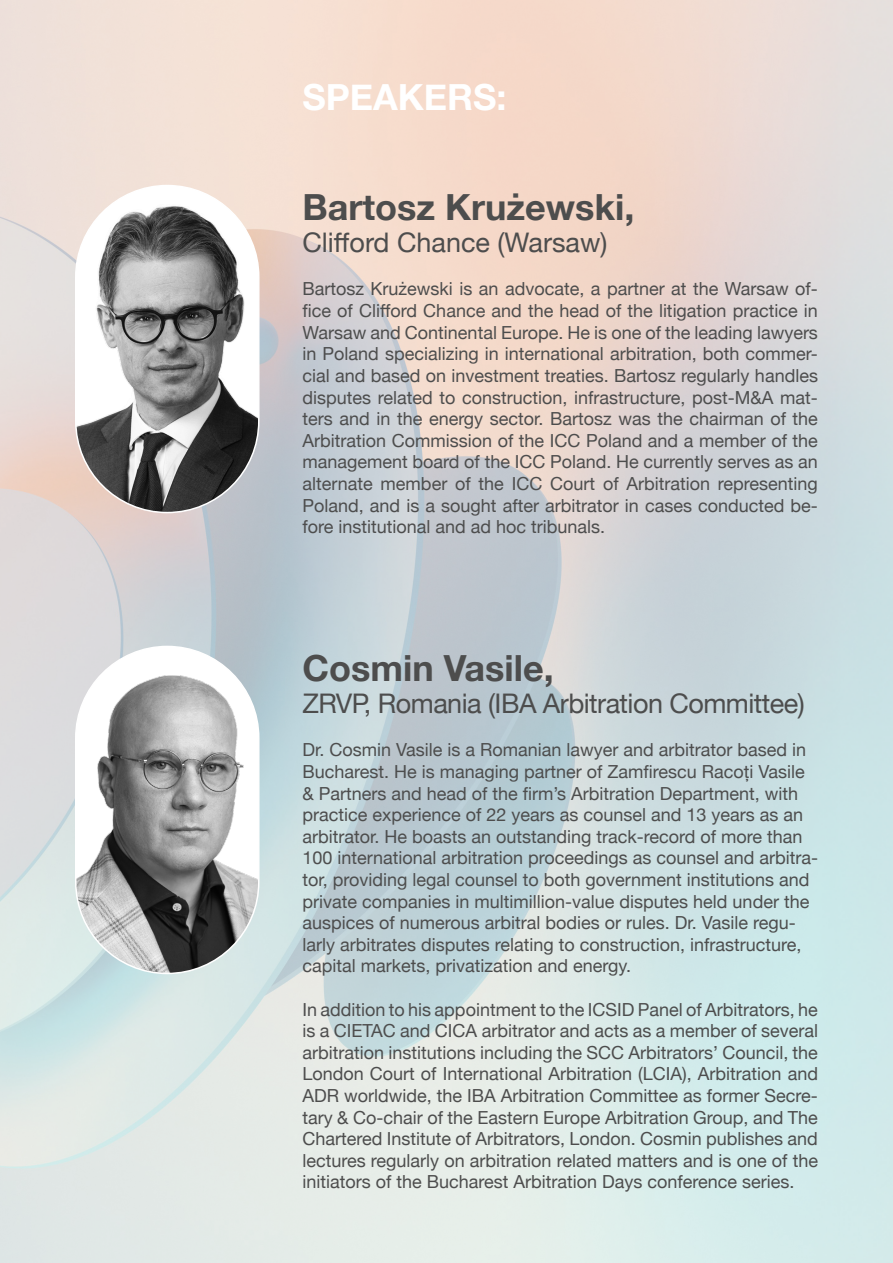
<style>
.page{position:relative;width:893px;height:1263px;background:#fff}
.page>*{position:absolute;margin:0;border:0;box-sizing:border-box;transform-origin:0 0}
.t1{font:700 36px "Helvetica Neue";color:#4d4d4d}
.t2{font:700 36px "Helvetica Neue";color:#fff}
.t3{font:27px "Helvetica Neue";letter-spacing:-.02em;color:#4d4d4d}
.t4{font:27px "Helvetica Neue";color:#4d4d4d}
.t5{font:18px/21.6px "Helvetica Neue";color:#4d4d4d;text-align:justify}
</style>
<div class="page">
<img style="left:76px;top:185px;width:183px;height:327px;border-radius:92px">
<div style="left:75px;top:185px;width:185px;height:328px;border:2px solid #fff;border-radius:92px"></div>
<img style="left:76px;top:646px;width:183px;height:327px;border-radius:92px">
<div style="left:75px;top:646px;width:185px;height:328px;border:2px solid #fff;border-radius:92px"></div>
<h1 class="t2" style="left:302px;top:69px;width:206px">SPEAKERS:</h1>
<h1 class="t1" style="left:302px;top:179px;width:333px">Bartosz Krużewski,</h1>
<h2 class="t4" style="left:302px;top:223px;width:307px">Clifford Chance (Warsaw)</h2>
<p class="t5" style="left:302px;top:279px;width:517px">Bartosz Krużewski is an advocate, a partner at the Warsaw of&shy;fice of Clifford Chance and the head of the litigation practice in Warsaw and Continental Europe. He is one of the leading lawyers in Poland specializing in international arbitration, both commer&shy;cial and based on investment treaties. Bartosz regularly handles disputes related to construction, infrastructure, post-M&amp;A mat&shy;ters and in the energy sector. Bartosz was the chairman of the Arbitration Commission of the ICC Poland and a member of the management board of the ICC Poland. He currently serves as an alternate member of the ICC Court of Arbitration representing Poland, and is a sought after arbitrator in cases conducted be&shy;fore institutional and ad hoc tribunals.</p>
<h1 class="t1" style="left:302px;top:640px;width:253px">Cosmin Vasile,</h1>
<h2 class="t3" style="left:302px;top:684px;width:504px">ZRVP, Romania (IBA Arbitration Committee)</h2>
<p class="t5" style="left:302px;top:740px;width:517px;text-align:left">Dr. Cosmin Vasile is a Romanian lawyer and arbitrator based in Bucharest. He is managing partner of Zamfirescu Racoți Vasile &amp; Partners and head of the firm’s Arbitration Department, with practice experience of 22 years as counsel and 13 years as an arbitrator. He boasts an outstanding track-record of more than 100 international arbitration proceedings as counsel and arbitra&shy;tor, providing legal counsel to both government institutions and private companies in multimillion-value disputes held under the auspices of numerous arbitral bodies or rules. Dr. Vasile regu&shy;larly arbitrates disputes relating to construction, infrastructure, capital markets, privatization and energy.</p>
<p class="t5" style="left:302px;top:999px;width:517px">In addition to his appointment to the ICSID Panel of Arbitrators, he is a CIETAC and CICA arbitrator and acts as a member of several arbitration institutions including the SCC Arbitrators’ Council, the London Court of International Arbitration (LCIA), Arbitration and ADR worldwide, the IBA Arbitration Committee as former Secre&shy;tary &amp; Co-chair of the Eastern Europe Arbitration Group, and The Chartered Institute of Arbitrators, London. Cosmin publishes and lectures regularly on arbitration related matters and is one of the initiators of the Bucharest Arbitration Days conference series.</p>
</div>
